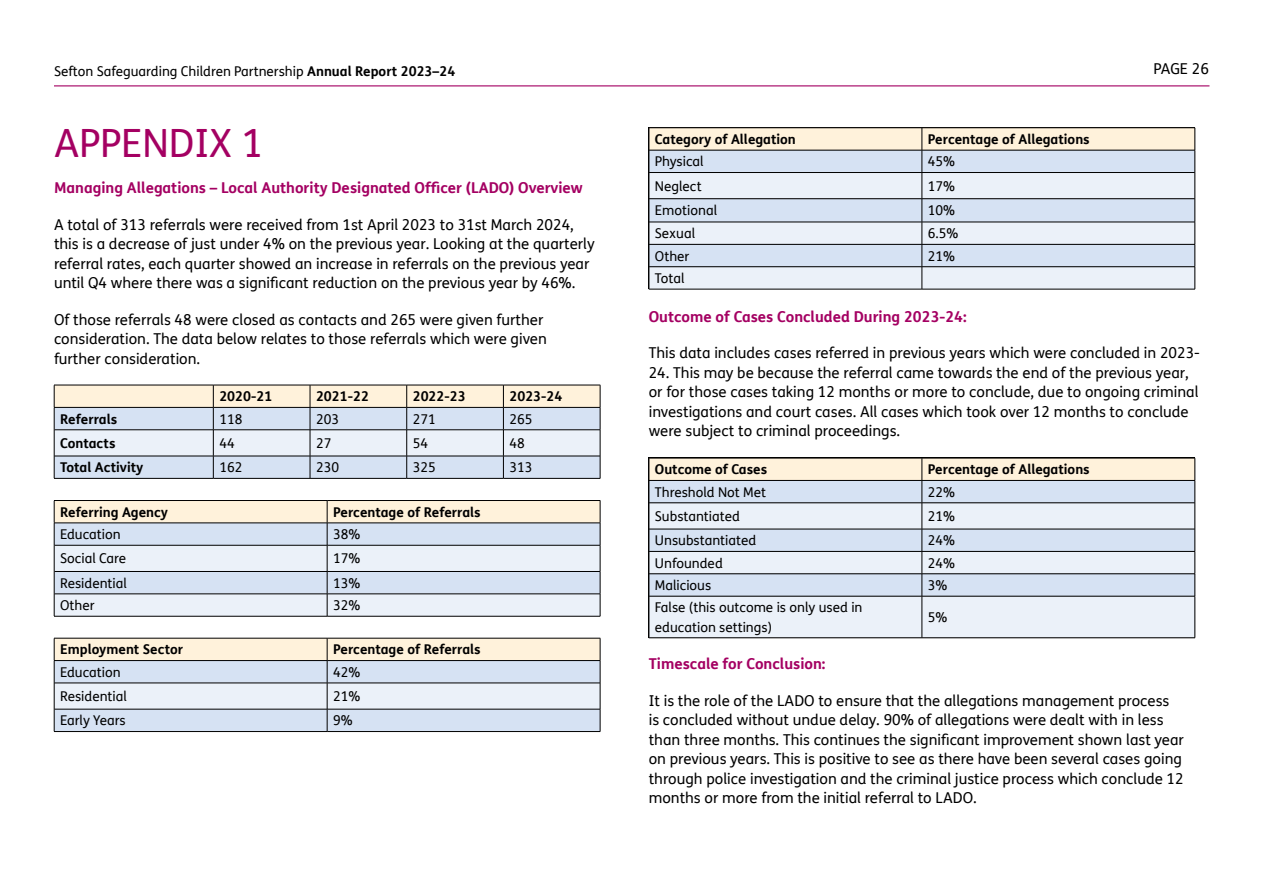
<style>
.page{position:relative;width:1263px;height:893px;background:#fff}
.page>*{position:absolute;margin:0;border:0;box-sizing:border-box;transform-origin:0 0}
.TOC_Heading{font:39px "FS Me";color:#a40062}
.Body{font:15px/19.5px "FS Me";color:#000}
.Body-2{font:700 15px "FS Me";color:#a40062}
.Body-3{font:13.5px/19.5px "FS Me";color:#000}
.Body-4{font:700 13.5px "FS Me";color:#000}
.s1{font-weight:700}
</style>
<div class="page">
<hr style="left:54px;top:85px;width:1155px;height:1px;background:#a40062">
<svg style="left:54px;top:385px;width:547px;height:93px"></svg>
<hr style="left:310px;top:456px;width:97px;height:1px;background:#000">
<hr style="left:407px;top:456px;width:96px;height:1px;background:#000">
<hr style="left:503px;top:456px;width:97px;height:1px;background:#000">
<hr style="left:54px;top:478px;width:159px;height:1px;background:#000">
<hr style="left:213px;top:478px;width:97px;height:1px;background:#000">
<hr style="left:310px;top:478px;width:97px;height:1px;background:#000">
<hr style="left:407px;top:478px;width:96px;height:1px;background:#000">
<hr style="left:503px;top:478px;width:97px;height:1px;background:#000">
<hr style="left:54px;top:616px;width:273px;height:1px;background:#000">
<svg style="left:54px;top:500px;width:547px;height:116px"></svg>
<hr style="left:327px;top:616px;width:273px;height:1px;background:#000">
<svg style="left:54px;top:638px;width:547px;height:93px"></svg>
<hr style="left:54px;top:731px;width:273px;height:1px;background:#000">
<hr style="left:327px;top:731px;width:273px;height:1px;background:#000">
<hr style="left:649px;top:127px;width:273px;height:1px;background:#000">
<hr style="left:922px;top:127px;width:273px;height:1px;background:#000">
<hr style="left:649px;top:289px;width:273px;height:1px;background:#000">
<svg style="left:649px;top:128px;width:546px;height:161px"></svg>
<hr style="left:922px;top:244px;width:273px;height:1px;background:#000">
<hr style="left:922px;top:266px;width:273px;height:1px;background:#000">
<hr style="left:922px;top:289px;width:273px;height:1px;background:#000">
<div style="left:650px;top:597px;width:544px;height:40px;background:#ebf1f9"></div>
<hr style="left:649px;top:596px;width:1px;height:42px;background:#000">
<hr style="left:649px;top:596px;width:273px;height:1px;background:#000">
<hr style="left:649px;top:637px;width:273px;height:1px;background:#000">
<hr style="left:922px;top:596px;width:1px;height:42px;background:#000">
<svg style="left:649px;top:458px;width:546px;height:138px"></svg>
<hr style="left:1194px;top:596px;width:1px;height:42px;background:#000">
<hr style="left:922px;top:573px;width:273px;height:1px;background:#000">
<hr style="left:922px;top:596px;width:273px;height:1px;background:#000">
<hr style="left:922px;top:637px;width:273px;height:1px;background:#000">
<p class="Body-3" style="left:54px;top:62px;width:403px">Sefton Safeguarding Children Partnership <span class="s1">Annual Report 2023–24</span></p>
<p class="Body" style="left:1153px;top:58px;width:57px">PAGE 26</p>
<p class="TOC_Heading" style="left:54px;top:116px;width:211px">APPENDIX 1</p>
<p class="Body-2" style="left:54px;top:176px;width:530px">Managing Allegations – Local Authority Designated Officer (LADO) Overview</p>
<p class="Body" style="left:54px;top:215px;width:542px">A total of 313 referrals were received from 1st April 2023 to 31st March 2024, this is a decrease of just under 4% on the previous year. Looking at the quarterly referral rates, each quarter showed an increase in referrals on the previous year until Q4 where there was a significant reduction on the previous year by 46%.</p>
<p class="Body" style="left:54px;top:310px;width:494px">Of those referrals 48 were closed as contacts and 265 were given further consideration. The data below relates to those referrals which were given further consideration.</p>
<p class="Body-2" style="left:649px;top:305px;width:319px">Outcome of Cases Concluded During 2023-24:</p>
<p class="Body-4" style="left:655px;top:129px;width:142px">Category of Allegation</p>
<p class="Body-4" style="left:928px;top:129px;width:163px">Percentage of Allegations</p>
<p class="Body-3" style="left:655px;top:152px;width:50px">Physical</p>
<p class="Body-3" style="left:928px;top:152px;width:29px">45%</p>
<p class="Body-3" style="left:655px;top:176px;width:48px">Neglect</p>
<p class="Body-3" style="left:928px;top:176px;width:29px">17%</p>
<p class="Body-3" style="left:655px;top:201px;width:64px">Emotional</p>
<p class="Body-3" style="left:928px;top:201px;width:29px">10%</p>
<p class="Body-3" style="left:655px;top:223px;width:42px">Sexual</p>
<p class="Body-3" style="left:928px;top:223px;width:32px">6.5%</p>
<p class="Body-3" style="left:655px;top:246px;width:36px">Other</p>
<p class="Body-3" style="left:928px;top:246px;width:29px">21%</p>
<p class="Body-3" style="left:655px;top:268px;width:31px">Total</p>
<p class="Body" style="left:649px;top:343px;width:553px">This data includes cases referred in previous years which were concluded in 2023-</p>
<p class="Body" style="left:649px;top:363px;width:551px">24. This may be because the referral came towards the end of the previous year, or for those cases taking 12 months or more to conclude, due to ongoing criminal investigations and court cases. All cases which took over 12 months to conclude were subject to criminal proceedings.</p>
<p class="Body-4" style="left:219px;top:386px;width:55px">2020-21</p>
<p class="Body-4" style="left:316px;top:386px;width:55px">2021-22</p>
<p class="Body-4" style="left:413px;top:386px;width:55px">2022-23</p>
<p class="Body-4" style="left:509px;top:386px;width:55px">2023-24</p>
<p class="Body-4" style="left:60px;top:408px;width:59px">Referrals</p>
<p class="Body-3" style="left:219px;top:409px;width:25px">118</p>
<p class="Body-3" style="left:316px;top:409px;width:25px">203</p>
<p class="Body-3" style="left:413px;top:409px;width:25px">271</p>
<p class="Body-3" style="left:509px;top:409px;width:25px">265</p>
<p class="Body-4" style="left:60px;top:433px;width:57px">Contacts</p>
<p class="Body-3" style="left:219px;top:433px;width:17px">44</p>
<p class="Body-3" style="left:316px;top:433px;width:17px">27</p>
<p class="Body-3" style="left:413px;top:433px;width:17px">54</p>
<p class="Body-3" style="left:509px;top:433px;width:17px">48</p>
<p class="Body-4" style="left:60px;top:457px;width:85px">Total Activity</p>
<p class="Body-3" style="left:219px;top:457px;width:25px">162</p>
<p class="Body-3" style="left:316px;top:457px;width:25px">230</p>
<p class="Body-3" style="left:413px;top:457px;width:25px">325</p>
<p class="Body-3" style="left:509px;top:457px;width:25px">313</p>
<p class="Body-4" style="left:60px;top:501px;width:109px">Referring Agency</p>
<p class="Body-4" style="left:333px;top:501px;width:149px">Percentage of Referrals</p>
<p class="Body-3" style="left:60px;top:524px;width:62px">Education</p>
<p class="Body-3" style="left:333px;top:524px;width:29px">38%</p>
<p class="Body-3" style="left:60px;top:549px;width:68px">Social Care</p>
<p class="Body-3" style="left:333px;top:549px;width:29px">17%</p>
<p class="Body-3" style="left:60px;top:573px;width:68px">Residential</p>
<p class="Body-3" style="left:333px;top:573px;width:29px">13%</p>
<p class="Body-3" style="left:60px;top:595px;width:36px">Other</p>
<p class="Body-3" style="left:333px;top:595px;width:29px">32%</p>
<p class="Body-4" style="left:60px;top:639px;width:125px">Employment Sector</p>
<p class="Body-4" style="left:333px;top:639px;width:149px">Percentage of Referrals</p>
<p class="Body-3" style="left:60px;top:662px;width:62px">Education</p>
<p class="Body-3" style="left:333px;top:662px;width:29px">42%</p>
<p class="Body-3" style="left:60px;top:686px;width:68px">Residential</p>
<p class="Body-3" style="left:333px;top:686px;width:29px">21%</p>
<p class="Body-3" style="left:60px;top:711px;width:67px">Early Years</p>
<p class="Body-3" style="left:333px;top:711px;width:21px">9%</p>
<p class="Body-4" style="left:655px;top:459px;width:114px">Outcome of Cases</p>
<p class="Body-4" style="left:928px;top:459px;width:163px">Percentage of Allegations</p>
<p class="Body-3" style="left:655px;top:482px;width:113px">Threshold Not Met</p>
<p class="Body-3" style="left:928px;top:482px;width:29px">22%</p>
<p class="Body-3" style="left:655px;top:506px;width:86px">Substantiated</p>
<p class="Body-3" style="left:928px;top:506px;width:29px">21%</p>
<p class="Body-3" style="left:655px;top:530px;width:103px">Unsubstantiated</p>
<p class="Body-3" style="left:928px;top:530px;width:29px">24%</p>
<p class="Body-3" style="left:655px;top:553px;width:69px">Unfounded</p>
<p class="Body-3" style="left:928px;top:553px;width:29px">24%</p>
<p class="Body-3" style="left:655px;top:575px;width:58px">Malicious</p>
<p class="Body-3" style="left:928px;top:575px;width:21px">3%</p>
<p class="Body-3" style="left:655px;top:598px;width:209px">False (this outcome is only used in education settings)</p>
<p class="Body-3" style="left:928px;top:607px;width:21px">5%</p>
<p class="Body-2" style="left:649px;top:652px;width:178px">Timescale for Conclusion:</p>
<p class="Body" style="left:649px;top:690px;width:537px">It is the role of the LADO to ensure that the allegations management process<br>is concluded without undue delay. 90% of allegations were dealt with in less than three months. This continues the significant improvement shown last year on previous years. This is positive to see as there have been several cases going through police investigation and the criminal justice process which conclude 12 months or more from the initial referral to LADO.</p>
</div>
